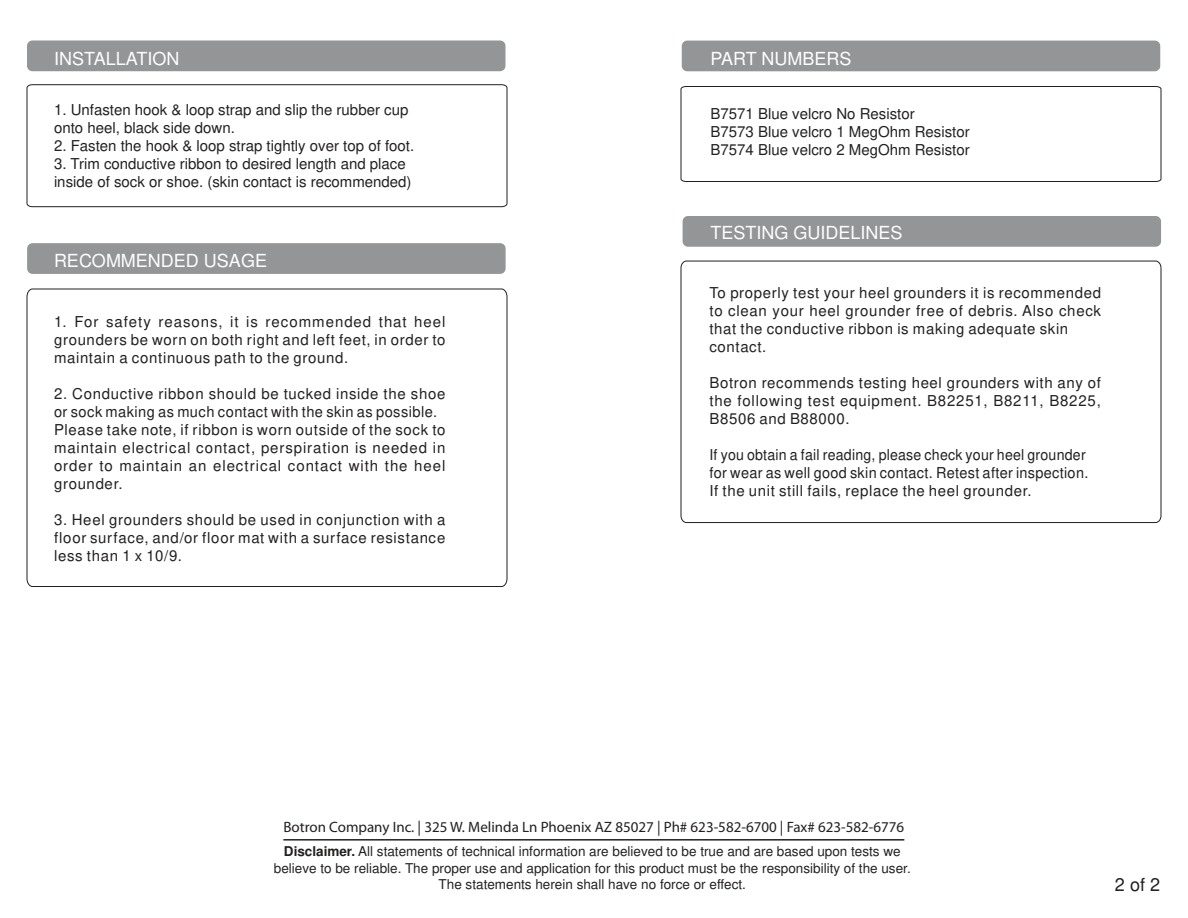
<style>
.page{position:relative;width:1188px;height:918px;background:#fff}
.page>*{position:absolute;margin:0;border:0;box-sizing:border-box;transform-origin:0 0}
.t1{font:18px "Arial";color:#fff}
.t2{font:18px "Arial";color:#221f1f}
.t3{font:15px/18px "Arial";letter-spacing:.04em;color:#221f1f;text-align:justify}
.t4{font:15px/18px "Arial";color:#221f1f}
.t5{font:15px/18px "Arial";letter-spacing:.02em;color:#221f1f;scale:.94 1}
.t6{font:15px "Myriad Pro";color:#221f1f}
.t7{font:13.5px/16.2px "Arial";color:#221f1f;text-align:center}
.s1{font-weight:700}
</style>
<div class="page">
<svg style="left:680px;top:86px;width:482px;height:96px"></svg>
<div style="left:682px;top:41px;width:478px;height:30px;background:#939597;border-radius:5px"></div>
<div style="left:683px;top:216px;width:478px;height:31px;background:#939597;border-radius:5px"></div>
<div style="left:27px;top:243px;width:479px;height:31px;background:#939597;border-radius:5px"></div>
<div style="left:27px;top:40px;width:479px;height:31px;background:#939597;border-radius:5px"></div>
<svg style="left:680px;top:260px;width:482px;height:263px"></svg>
<svg style="left:26px;top:288px;width:482px;height:299px"></svg>
<svg style="left:26px;top:84px;width:482px;height:123px"></svg>
<hr style="left:283px;top:839px;width:621px;height:2px;background:#221f1f">
<p class="t1" style="left:54px;top:51px;width:127px">INSTALLATION</p>
<p class="t4" style="left:54px;top:102px;width:356px">1. Unfasten hook &amp; loop strap and slip the rubber cup onto heel, black side down.</p>
<p class="t4" style="left:54px;top:138px;width:362px">2. Fasten the hook &amp; loop strap tightly over top of foot.</p>
<p class="t4" style="left:54px;top:156px;width:359px">3. Trim conductive ribbon to desired length and place inside of sock or shoe. (skin contact is recommended)</p>
<p class="t1" style="left:54px;top:254px;width:215px">RECOMMENDED USAGE</p>
<p class="t3" style="left:54px;top:314px;width:393px">1. For safety reasons, it is recommended that heel grounders be worn on both right and left feet, in order to maintain a continuous path to the ground.</p>
<p class="t3" style="left:54px;top:386px;width:393px;text-align:left">2. Conductive ribbon should be tucked inside the shoe or sock making as much contact with the skin as possible.<br>Please take note, if ribbon is worn outside of the sock to maintain electrical contact, perspiration is needed in order to maintain an electrical contact with the heel grounder.</p>
<p class="t3" style="left:54px;top:512px;width:393px">3. Heel grounders should be used in conjunction with a floor surface, and/or floor mat with a surface resistance less than 1 x 10/9.</p>
<p class="t1" style="left:710px;top:51px;width:143px">PART NUMBERS</p>
<p class="t4" style="left:710px;top:106px;width:261px">B7571 Blue velcro No Resistor<br>B7573 Blue velcro 1 MegOhm Resistor<br>B7574 Blue velcro 2 MegOhm Resistor</p>
<p class="t1" style="left:710px;top:226px;width:194px">TESTING GUIDELINES</p>
<p class="t3" style="left:710px;top:285px;width:393px;text-align:left">To properly test your heel grounders it is recommended to clean your heel grounder free of debris. Also check that the conductive ribbon is making adequate skin contact.</p>
<p class="t3" style="left:710px;top:375px;width:393px">Botron recommends testing heel grounders with any of the following test equipment. B82251, B8211, B8225, B8506 and B88000.</p>
<p class="t5" style="left:710px;top:447px;width:405px">If you obtain a fail reading, please check your heel grounder for wear as well good skin contact. Retest after inspection.<br>If the unit still fails, replace the heel grounder.</p>
<p class="t6" style="left:283px;top:821px;width:622px">Botron Company Inc. | 325 W. Melinda Ln Phoenix AZ 85027 | Ph# 623-582-6700 | Fax# 623-582-6776</p>
<p class="t7" style="left:274px;top:845px;width:638px"><span class="s1">Disclaimer.</span> All statements of technical information are believed to be true and are based upon tests we believe to be reliable. The proper use and application for this product must be the responsibility of the user.<br>The statements herein shall have no force or effect.</p>
<p class="t2" style="left:1115px;top:878px;width:47px">2 of 2</p>
</div>
